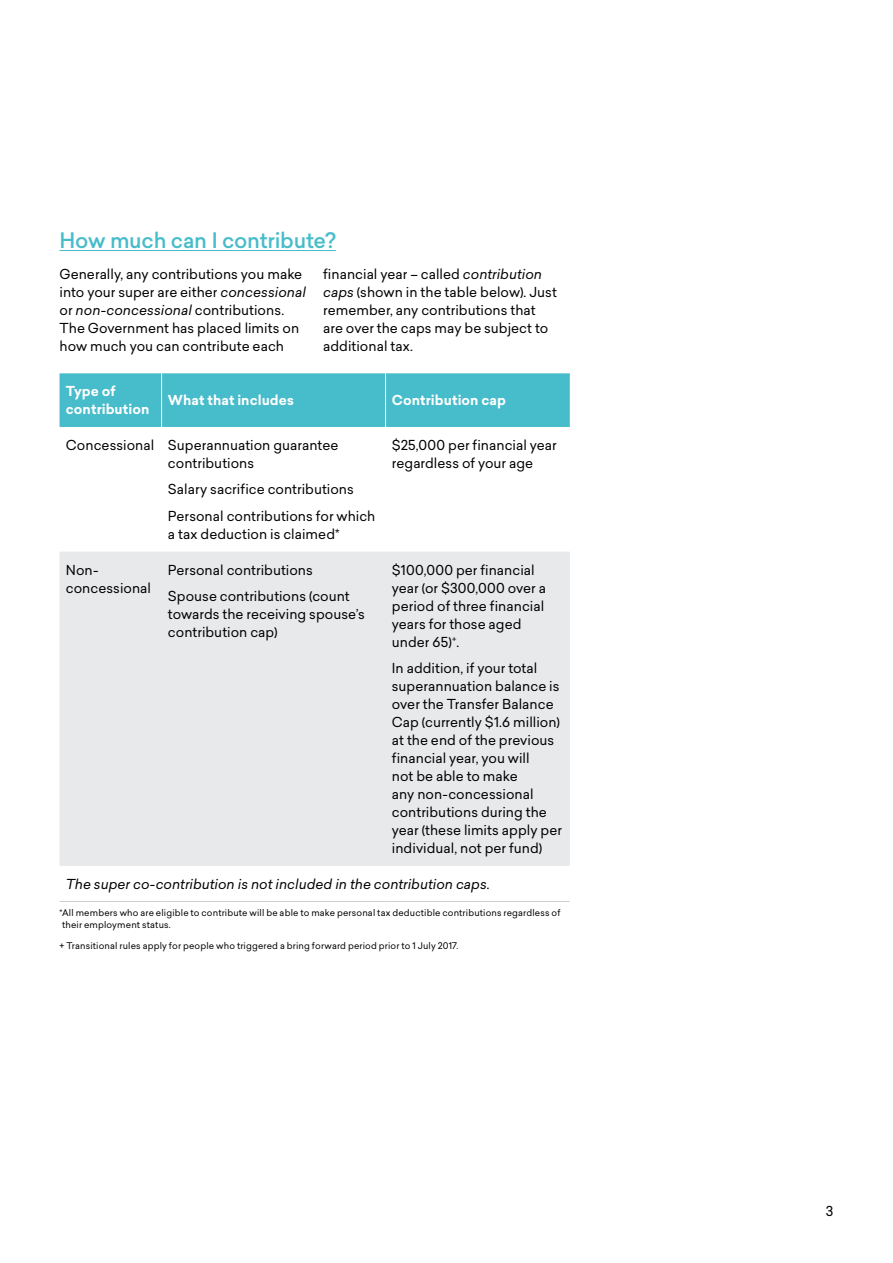
<style>
.page{position:relative;width:893px;height:1263px;background:#fff}
.page>*{position:absolute;margin:0;border:0;box-sizing:border-box;transform-origin:0 0}
._3__Subject_Header{font:500 21px "Sailec";letter-spacing:-.01em;color:#47bcca}
._4__Body_copy{font:13.5px/18px "Sailec";color:#000}
._4__Body_copy-2{font:italic 13.5px "Sailec";color:#000}
._5__Body_copy{font:700 13.5px/18px "Sailec";letter-spacing:.005em;color:#fff}
._10__T_C_s___Company{font:9px/12px "Sailec";letter-spacing:.015em;color:#000}
.s1{font-style:italic}
</style>
<div class="page">
<div style="left:60px;top:373px;width:510px;height:54px;background:#47bcca"></div>
<div style="left:60px;top:552px;width:510px;height:314px;background:#e7e9ea"></div>
<hr style="left:161px;top:373px;width:1px;height:54px;background:#fff">
<hr style="left:385px;top:373px;width:1px;height:54px;background:#fff">
<hr style="left:60px;top:901px;width:102px;height:1px;background:#d0d0d0">
<hr style="left:162px;top:901px;width:224px;height:1px;background:#d0d0d0">
<hr style="left:386px;top:901px;width:184px;height:1px;background:#d0d0d0">
<hr style="left:60px;top:250px;width:276px;height:1px;background:#47bcca">
<p class="_3__Subject_Header" style="left:60px;top:226px;width:278px">How much can I contribute?</p>
<p class="_4__Body_copy" style="left:60px;top:265px;width:248px">Generally, any contributions you make into your super are either <span class="s1">concessional </span>or <span class="s1">non-concessional</span> contributions.<br>The Government has placed limits on how much you can contribute each</p>
<p class="_4__Body_copy" style="left:323px;top:265px;width:235px">financial year – called <span class="s1">contribution caps</span> (shown in the table below). Just remember, any contributions that are over the caps may be subject to additional tax.</p>
<p class="_5__Body_copy" style="left:66px;top:382px;width:85px">Type of contribution</p>
<p class="_5__Body_copy" style="left:168px;top:391px;width:127px">What that includes</p>
<p class="_5__Body_copy" style="left:392px;top:391px;width:116px">Contribution cap</p>
<p class="_4__Body_copy" style="left:66px;top:436px;width:90px">Concessional</p>
<p class="_4__Body_copy" style="left:168px;top:436px;width:172px">Superannuation guarantee contributions</p>
<p class="_4__Body_copy" style="left:168px;top:480px;width:187px">Salary sacrifice contributions</p>
<p class="_4__Body_copy" style="left:168px;top:507px;width:209px">Personal contributions for which a tax deduction is claimed*</p>
<p class="_4__Body_copy" style="left:392px;top:436px;width:166px">$25,000 per financial year regardless of your age</p>
<p class="_4__Body_copy" style="left:392px;top:560px;width:156px">$100,000 per financial year (or $300,000 over a period of three financial years for those aged under 65)<sup>+</sup>.</p>
<p class="_4__Body_copy" style="left:392px;top:659px;width:172px">In addition, if your total superannuation balance is over the Transfer Balance<br>Cap (currently $1.6 million) at the end of the previous financial year, you will<br>not be able to make<br>any non-concessional contributions during the year (these limits apply per individual, not per fund)</p>
<p class="_4__Body_copy-2" style="left:66px;top:874px;width:426px">The super co-contribution is not included in the contribution caps.</p>
<p class="_10__T_C_s___Company" style="left:60px;top:907px;width:502px">*All members who are eligible to contribute will be able to make personal tax deductible contributions regardless of their employment status.</p>
<p class="_10__T_C_s___Company" style="left:60px;top:939px;width:400px">+ Transitional rules apply for people who triggered a bring forward period prior to 1 July 2017.</p>
<p class="_4__Body_copy" style="left:66px;top:560px;width:87px">Non&shy;concessional</p>
<p class="_4__Body_copy" style="left:168px;top:560px;width:146px">Personal contributions</p>
<p class="_4__Body_copy" style="left:168px;top:587px;width:198px">Spouse contributions (count towards the receiving spouse’s contribution cap)</p>
<p class="_4__Body_copy" style="left:826px;top:1202px;width:9px">3</p>
</div>
